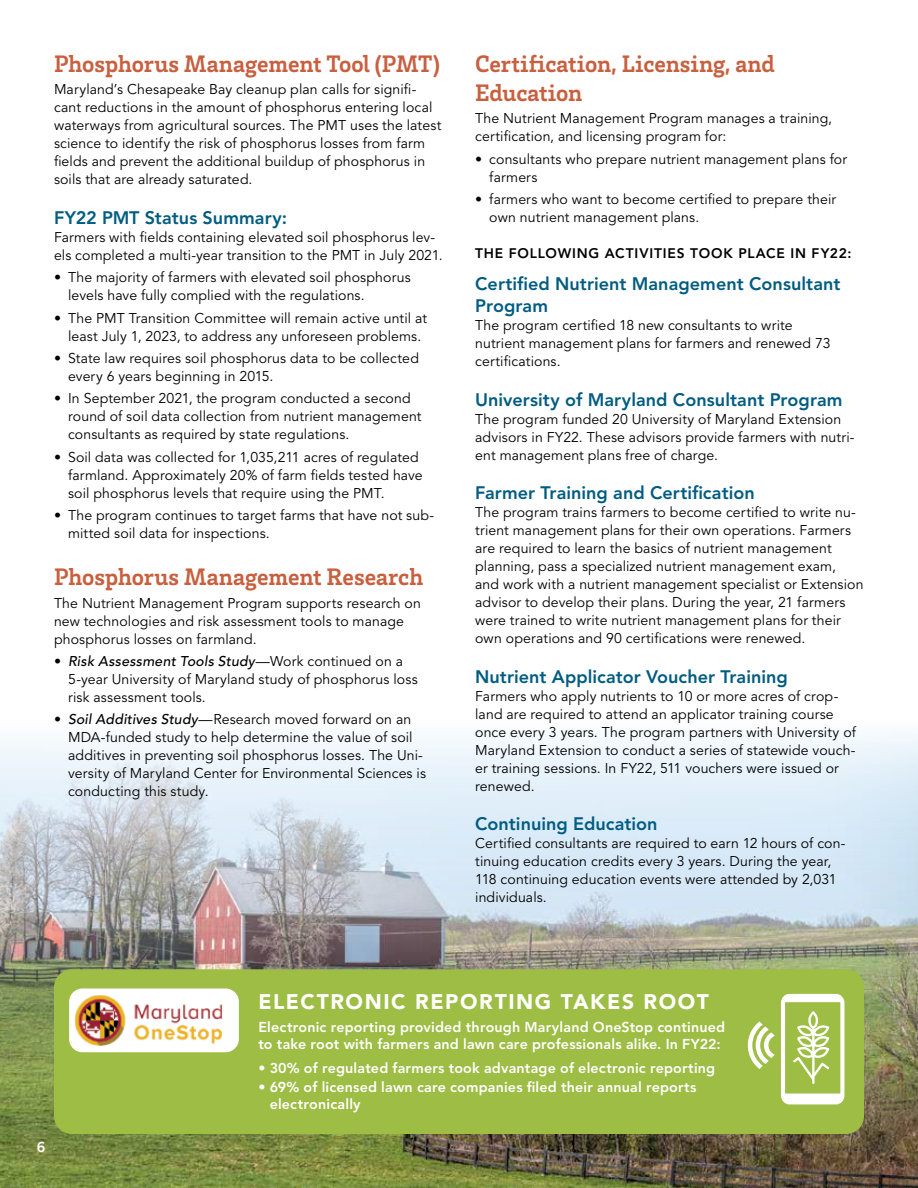
<style>
.page{position:relative;width:918px;height:1188px;background:#fff}
.page>*{position:absolute;margin:0;border:0;box-sizing:border-box;transform-origin:0 0}
.t1{font:700 24.45px/29.4px "Brix Slab";letter-spacing:-.005em;color:#c85f3e}
.t2{font:900 21px "Avenir";letter-spacing:.075em;color:#fff}
.t3{font:800 18px/21.6px "Avenir";letter-spacing:.005em;color:#005c81}
.t4{font:700 15px "Brix Slab";color:#fff}
.t5{font:800 14.25px/17.1px "Avenir";letter-spacing:.015em;color:#fff}
.t6{font:14.1px/18px "Avenir";letter-spacing:.01em;color:#000}
.t7{font:800 13.8px "Avenir";letter-spacing:.06em;color:#000}
.s1{font-family:"Frutiger";font-weight:300}
.s2{font-weight:500;font-style:italic}
</style>
<div class="page">
<img style="left:0;top:733px;width:918px;height:455px">
<div style="left:54px;top:969px;width:810px;height:165px;background:#9ebd44;border-radius:18px"></div>
<svg style="left:748px;top:1021px;width:27px;height:48px"></svg>
<svg style="left:781px;top:994px;width:63px;height:110px"></svg>
<div style="left:69px;top:988px;width:170px;height:64px;background:#fff;border-radius:13px"></div>
<img style="left:75px;top:995px;width:148px;height:50px">
<h1 class="t1" style="left:54px;top:48px;width:387px">Phosphorus Management Tool (PMT)</h1>
<p class="t6" style="left:54px;top:81px;width:389px">Maryland’s Chesapeake Bay cleanup plan calls for signifi&shy;cant reductions in the amount of phosphorus entering local waterways from agricultural sources. The PMT uses the latest science to identify the risk of phosphorus losses from farm fields and prevent the additional buildup of phosphorus in soils that are already saturated.</p>
<p class="t3" style="left:54px;top:207px;width:235px">FY22 PMT Status Summary:</p>
<p class="t6" style="left:54px;top:229px;width:390px">Farmers with fields containing elevated soil phosphorus lev&shy;els completed a multi-year transition to the PMT in July 2021.</p>
<p class="t6" style="left:68px;top:269px;width:344px;text-indent:-14px"><span class="s1">•</span> The majority of farmers with elevated soil phosphorus levels have fully complied with the regulations.</p>
<p class="t6" style="left:54px;top:309px;width:375px;text-align:center"><span class="s1">•</span> The PMT Transition Committee will remain active until at least July 1, 2023, to address any unforeseen problems.</p>
<p class="t6" style="left:68px;top:350px;width:352px;text-indent:-14px"><span class="s1">•</span> State law requires soil phosphorus data to be collected every 6 years beginning in 2015.</p>
<p class="t6" style="left:68px;top:390px;width:355px;text-indent:-14px"><span class="s1">•</span> In September 2021, the program conducted a second round of soil data collection from nutrient management consultants as required by state regulations.</p>
<p class="t6" style="left:68px;top:448px;width:356px;text-indent:-14px"><span class="s1">•</span> Soil data was collected for 1,035,211 acres of regulated farmland. Approximately 20% of farm fields tested have soil phosphorus levels that require using the PMT.</p>
<p class="t6" style="left:68px;top:507px;width:368px;text-indent:-14px"><span class="s1">•</span> The program continues to target farms that have not sub&shy;mitted soil data for inspections.</p>
<h1 class="t1" style="left:54px;top:561px;width:371px">Phosphorus Management Research</h1>
<p class="t6" style="left:54px;top:594px;width:369px">The Nutrient Management Program supports research on new technologies and risk assessment tools to manage phosphorus losses on farmland.</p>
<p class="t6" style="left:68px;top:653px;width:351px;text-indent:-14px"><span class="s1">•</span> <span class="s2">Risk Assessment Tools Study</span>—Work continued on a<br>5-year University of Maryland study of phosphorus loss risk assessment tools.</p>
<p class="t6" style="left:68px;top:711px;width:359px;text-indent:-14px"><span class="s1">•</span> <span class="s2">Soil Additives Study</span>—Research moved forward on an MDA-funded study to help determine the value of soil additives in preventing soil phosphorus losses. The Uni&shy;versity of Maryland Center for Environmental Sciences is conducting this study.</p>
<h1 class="t1" style="left:475px;top:48px;width:301px">Certification, Licensing, and<br>Education</h1>
<p class="t6" style="left:475px;top:110px;width:359px">The Nutrient Management Program manages a training, certification, and licensing program for:</p>
<p class="t6" style="left:489px;top:150px;width:359px;text-indent:-14px"><span class="s1">•</span> consultants who prepare nutrient management plans for farmers</p>
<p class="t6" style="left:489px;top:190px;width:348px;text-indent:-14px"><span class="s1">•</span> farmers who want to become certified to prepare their own nutrient management plans.</p>
<p class="t7" style="left:475px;top:245px;width:378px">THE FOLLOWING ACTIVITIES TOOK PLACE IN FY22:</p>
<p class="t3" style="left:475px;top:273px;width:367px">Certified Nutrient Management Consultant<br>Program</p>
<p class="t6" style="left:475px;top:316px;width:357px">The program certified 18 new consultants to write nutrient management plans for farmers and renewed 73 certifications.</p>
<p class="t3" style="left:475px;top:388px;width:369px">University of Maryland Consultant Program</p>
<p class="t6" style="left:475px;top:410px;width:381px">The program funded 20 University of Maryland Extension advisors in FY22. These advisors provide farmers with nutri&shy;ent management plans free of charge.</p>
<p class="t3" style="left:475px;top:482px;width:281px">Farmer Training and Certification</p>
<p class="t6" style="left:475px;top:504px;width:390px">The program trains farmers to become certified to write nu&shy;trient management plans for their own operations. Farmers are required to learn the basics of nutrient management planning, pass a specialized nutrient management exam,<br>and work with a nutrient management specialist or Extension advisor to develop their plans. During the year, 21 farmers were trained to write nutrient management plans for their own operations and 90 certifications were renewed.</p>
<p class="t3" style="left:475px;top:666px;width:314px">Nutrient Applicator Voucher Training</p>
<p class="t6" style="left:475px;top:687px;width:382px">Farmers who apply nutrients to 10 or more acres of crop&shy;land are required to attend an applicator training course once every 3 years. The program partners with University of Maryland Extension to conduct a series of statewide vouch&shy;er training sessions. In FY22, 511 vouchers were issued or renewed.</p>
<p class="t3" style="left:475px;top:813px;width:184px">Continuing Education</p>
<p class="t6" style="left:475px;top:835px;width:372px">Certified consultants are required to earn 12 hours of con&shy;tinuing education credits every 3 years. During the year, 118 continuing education events were attended by 2,031 individuals.</p>
<p class="t4" style="left:37px;top:1137px;width:10px">6</p>
<h2 class="t2" style="left:258px;top:989px;width:452px">ELECTRONIC REPORTING TAKES ROOT</h2>
<p class="t5" style="left:258px;top:1018px;width:468px">Electronic reporting provided through Maryland OneStop continued to take root with farmers and lawn care professionals alike. In FY22:</p>
<p class="t5" style="left:258px;top:1059px;width:458px">• 30% of regulated farmers took advantage of electronic reporting</p>
<p class="t5" style="left:270px;top:1078px;width:428px;text-indent:-11px">• 69% of licensed lawn care companies filed their annual reports electronically</p>
</div>
